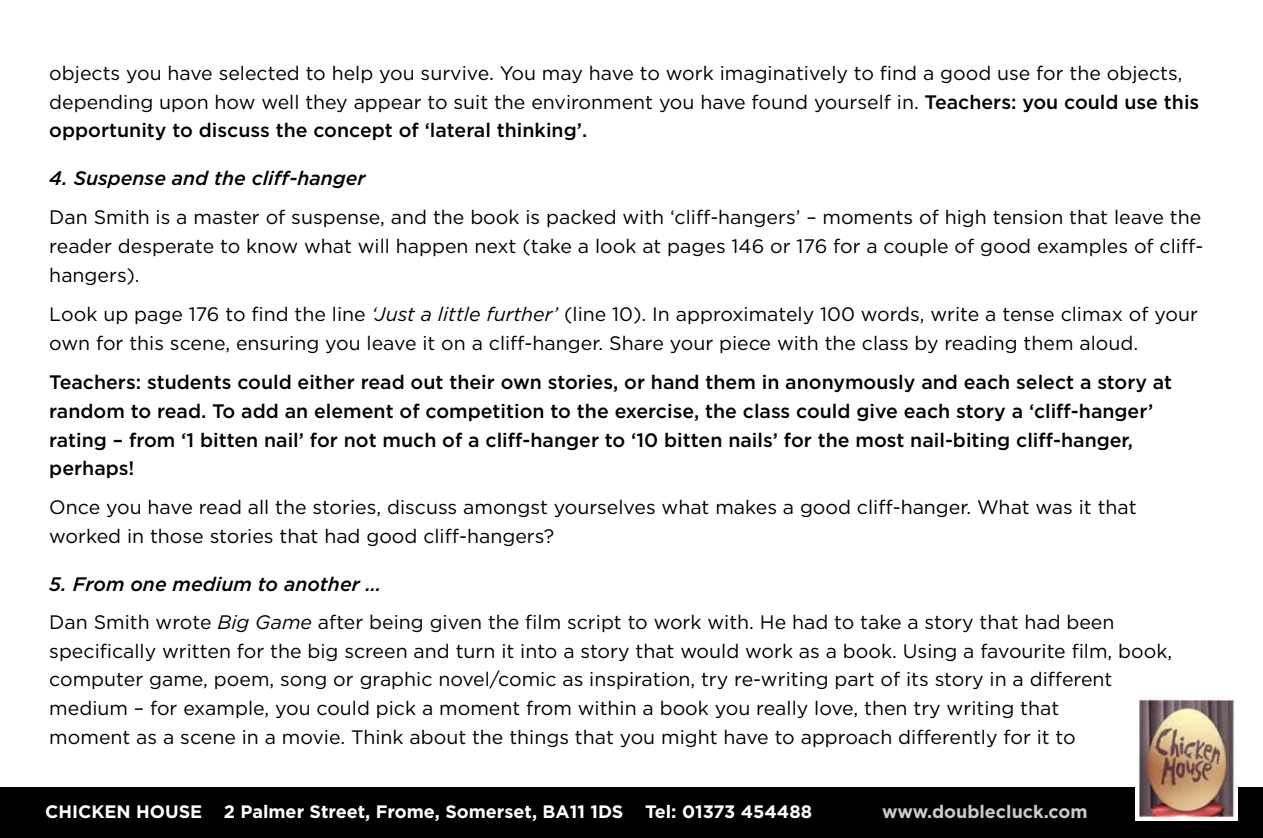
<style>
.page{position:relative;width:1263px;height:838px;background:#fff}
.page>*{position:absolute;margin:0;border:0;box-sizing:border-box;transform-origin:0 0}
.t1{font:19.5px/28.8px "Gotham";color:#000}
.t2{font:500 19.5px/28.8px "Gotham";color:#000}
.t3{font:italic 500 19.5px "Gotham";color:#000}
.t4{font:700 18px "Gotham";color:#fff}
.t5{font:700 18px "Gotham";color:#cec9c8}
.s1{font-weight:500}
.s2{font-style:italic}
.s3{font-weight:500;font-style:italic}
</style>
<div class="page">
<div style="left:0;top:787px;width:1263px;height:51px;background:#000"></div>
<img style="left:1135px;top:697px;width:103px;height:123px">
<p class="t1" style="left:49px;top:58px;width:1151px">objects you have selected to help you survive. You may have to work imaginatively to find a good use for the objects, depending upon how well they appear to suit the environment you have found yourself in. <span class="s1">Teachers: you could use this opportunity to discuss the concept of ‘lateral thinking’.</span></p>
<p class="t3" style="left:49px;top:166px;width:318px">4. Suspense and the cliff-hanger</p>
<p class="t1" style="left:49px;top:203px;width:1155px;text-align:justify">Dan Smith is a master of suspense, and the book is packed with ‘cliff-hangers’ – moments of high tension that leave the reader desperate to know what will happen next (take a look at pages 146 or 176 for a couple of good examples of cliff&shy;hangers).</p>
<p class="t1" style="left:49px;top:299px;width:1150px">Look up page 176 to find the line <span class="s2">‘Just a little further’</span> (line 10). In approximately 100 words, write a tense climax of your own for this scene, ensuring you leave it on a cliff-hanger. Share your piece with the class by reading them aloud.</p>
<p class="t2" style="left:49px;top:367px;width:1124px">Teachers: students could either read out their own stories, or hand them in anonymously and each select a story at random to read. To add an element of competition to the exercise, the class could give each story a ‘cliff-hanger’ rating – from ‘1 bitten nail’ for not much of a cliff-hanger to ‘10 bitten nails’ for the most nail-biting cliff-hanger, perhaps!</p>
<p class="t1" style="left:49px;top:492px;width:1089px">Once you have read all the stories, discuss amongst yourselves what makes a good cliff-hanger. What was it that worked in those stories that had good cliff-hangers?</p>
<p class="t1" style="left:49px;top:565px;width:1067px;line-height:37.5px"><span class="s3">5. From one medium to another …<br></span>Dan Smith wrote <span class="s2">Big Game</span> after being given the film script to work with. He had to take a story that had been</p>
<p class="t1" style="left:49px;top:636px;width:1124px">specifically written for the big screen and turn it into a story that would work as a book. Using a favourite film, book, computer game, poem, song or graphic novel/comic as inspiration, try re-writing part of its story in a different medium – for example, you could pick a moment from within a book you really love, then try writing that<br>moment as a scene in a movie. Think about the things that you might have to approach differently for it to</p>
<p class="t4" style="left:45px;top:799px;width:578px">Chicken H ouse 2 Palmer Street, Frome, Somerset, BA11 1DS</p>
<p class="t4" style="left:645px;top:799px;width:169px">Tel: 01373 454488</p>
<p class="t5" style="left:882px;top:799px;width:207px">www.doublecluck.com</p>
</div>
